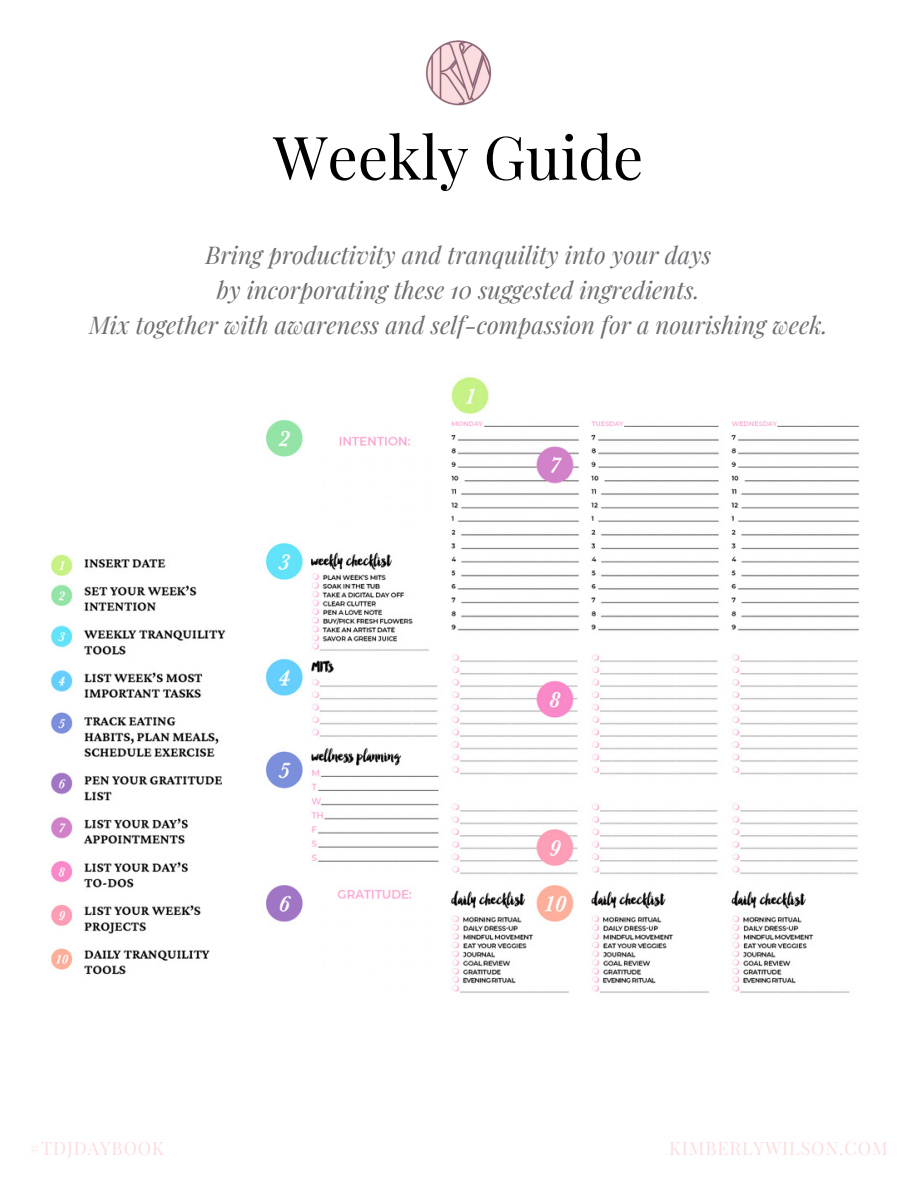
<style>
.page{position:relative;width:918px;height:1188px;background:#fff}
.page>*{position:absolute;margin:0;border:0;box-sizing:border-box;transform-origin:0 0}
.t1{font:60px "Playfair Display";color:#000}
.t2{font:italic 24px "Playfair Display";color:#6d6e71}
.t3{font:18px "Playfair Display";letter-spacing:.05em;color:#fcdddf}
</style>
<div class="page">
<img style="left:425px;top:41px;width:67px;height:65px">
<img style="left:50px;top:377px;width:809px;height:616px">
<p class="t1" style="left:273px;top:115px;width:372px">Weekly Guide</p>
<p class="t2" style="left:205px;top:238px;width:507px">Bring productivity and tranquility into your days</p>
<p class="t2" style="left:217px;top:273px;width:484px">by incorporating these 10 suggested ingredients.</p>
<p class="t2" style="left:89px;top:308px;width:740px">Mix together with awareness and self-compassion for a nourishing week.</p>
<p class="t3" style="left:29px;top:1136px;width:137px">#TDJDAYBOOK</p>
<p class="t3" style="left:669px;top:1136px;width:220px">KIMBERLYWILSON.COM</p>
</div>
